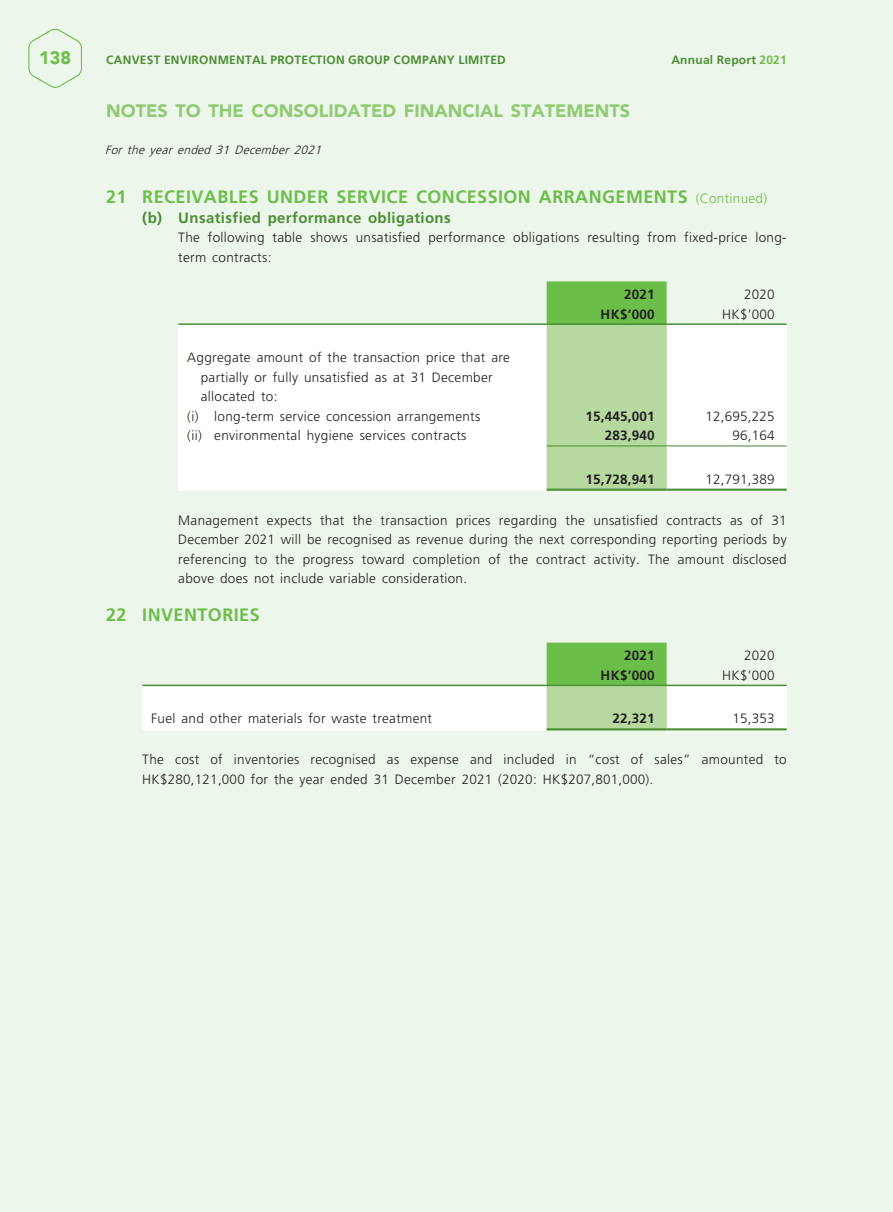
<style>
.page{position:relative;width:893px;height:1212px;background:#edf6ea}
.page>*{position:absolute;margin:0;border:0;box-sizing:border-box;transform-origin:0 0}
.t1{font:700 18px "Frutiger LT Std";letter-spacing:.025em;color:#6cbe4b}
.t2{font:900 18px "Avenir";color:#90cb74}
.t3{font:900 18px "Avenir";color:#6cbe4b}
.t4{font:700 15px "Frutiger LT Std";letter-spacing:.025em;color:#4c8f37}
.t5{font:300 13.5px/19.5px "Frutiger LT Std";letter-spacing:.025em;color:#231f20}
.t6{font:700 13.5px "Frutiger LT Std";letter-spacing:.015em;color:#231f20}
.t7{font:700 12px "Frutiger LT Std";letter-spacing:.02em;color:#4c8f37}
.t8{font:italic 300 12px "Frutiger LT Std";color:#231f20}
.s1{color:#6cbe4b}
.s2{font-weight:300;font-size:13.5px}
</style>
<div class="page">
<svg style="left:28px;top:28px;width:54px;height:60px"></svg>
<div style="left:178px;top:325px;width:609px;height:166px;background:#fff"></div>
<svg style="left:547px;top:281px;width:120px;height:208px;background:#a5d38d"></svg>
<hr style="left:178px;top:323px;width:369px;height:2px;background:#4c8f37">
<hr style="left:547px;top:323px;width:120px;height:2px;background:#4c8f37">
<hr style="left:667px;top:323px;width:120px;height:2px;background:#4c8f37">
<hr style="left:547px;top:445px;width:120px;height:1px;background:#4c8f37">
<hr style="left:667px;top:445px;width:120px;height:1px;background:#4c8f37">
<hr style="left:547px;top:489px;width:120px;height:2px;background:#4c8f37">
<hr style="left:667px;top:489px;width:120px;height:2px;background:#4c8f37">
<svg style="left:142px;top:643px;width:645px;height:87px"></svg>
<hr style="left:142px;top:685px;width:405px;height:1px;background:#4c8f37">
<hr style="left:547px;top:685px;width:120px;height:1px;background:#4c8f37">
<hr style="left:667px;top:685px;width:120px;height:1px;background:#4c8f37">
<hr style="left:547px;top:728px;width:120px;height:2px;background:#4c8f37">
<hr style="left:667px;top:728px;width:120px;height:2px;background:#4c8f37">
<h1 class="t3" style="left:39px;top:42px;width:33px">138</h1>
<p class="t7" style="left:106px;top:53px;width:401px">CANVEST ENVIRONMENTAL PROTECTION GROUP COMPANY LIMITED</p>
<p class="t7" style="left:671px;top:53px;width:117px">Annual Report <span class="s1">2021</span></p>
<h1 class="t2" style="left:106px;top:95px;width:525px">NOTES TO THE CONSOLIDATED FINANCIAL STATEMENTS</h1>
<p class="t8" style="left:105px;top:143px;width:221px">For the year ended 31 December 2021</p>
<h1 class="t1" style="left:106px;top:186px;width:662px">21 RECEIVABLES UNDER SERVICE CONCESSION ARRANGEMENTS <span class="s2">(Continued)</span></h1>
<p class="t4" style="left:142px;top:209px;width:310px">(b) Unsatisfied performance obligations</p>
<p class="t5" style="left:178px;top:228px;width:610px">The following table shows unsatisfied performance obligations resulting from fixed-price long&shy;term contracts:</p>
<p class="t6" style="left:624px;top:287px;width:32px">2021</p>
<p class="t5" style="left:744px;top:285px;width:32px">2020</p>
<p class="t6" style="left:601px;top:306px;width:56px">HK$’000</p>
<p class="t5" style="left:722px;top:304px;width:54px">HK$’000</p>
<p class="t5" style="left:187px;top:348px;width:324px">Aggregate amount of the transaction price that are</p>
<p class="t5" style="left:201px;top:367px;width:293px">partially or fully unsatisfied as at 31 December</p>
<p class="t5" style="left:201px;top:387px;width:78px">allocated to:</p>
<p class="t5" style="left:187px;top:406px;width:295px">(i) long-term service concession arrangements</p>
<p class="t6" style="left:585px;top:408px;width:71px">15,445,001</p>
<p class="t5" style="left:705px;top:406px;width:71px">12,695,225</p>
<p class="t5" style="left:187px;top:426px;width:281px">(ii) environmental hygiene services contracts</p>
<p class="t6" style="left:605px;top:428px;width:51px">283,940</p>
<p class="t5" style="left:732px;top:426px;width:44px">96,164</p>
<p class="t6" style="left:585px;top:471px;width:71px">15,728,941</p>
<p class="t5" style="left:705px;top:469px;width:71px">12,791,389</p>
<p class="t5" style="left:178px;top:511px;width:610px;text-align:justify">Management expects that the transaction prices regarding the unsatisfied contracts as of 31<br>December 2021 will be recognised as revenue during the next corresponding reporting periods by referencing to the progress toward completion of the contract activity. The amount disclosed above does not include variable consideration.</p>
<h1 class="t1" style="left:106px;top:604px;width:155px">22 INVENTORIES</h1>
<p class="t6" style="left:624px;top:648px;width:32px">2021</p>
<p class="t5" style="left:744px;top:646px;width:32px">2020</p>
<p class="t6" style="left:601px;top:667px;width:56px">HK$’000</p>
<p class="t5" style="left:722px;top:666px;width:54px">HK$’000</p>
<p class="t5" style="left:151px;top:709px;width:282px">Fuel and other materials for waste treatment</p>
<p class="t6" style="left:612px;top:711px;width:44px">22,321</p>
<p class="t5" style="left:732px;top:709px;width:44px">15,353</p>
<p class="t5" style="left:142px;top:750px;width:646px">The cost of inventories recognised as expense and included in “cost of sales” amounted to<br>HK$280,121,000 for the year ended 31 December 2021 (2020: HK$207,801,000).</p>
</div>
